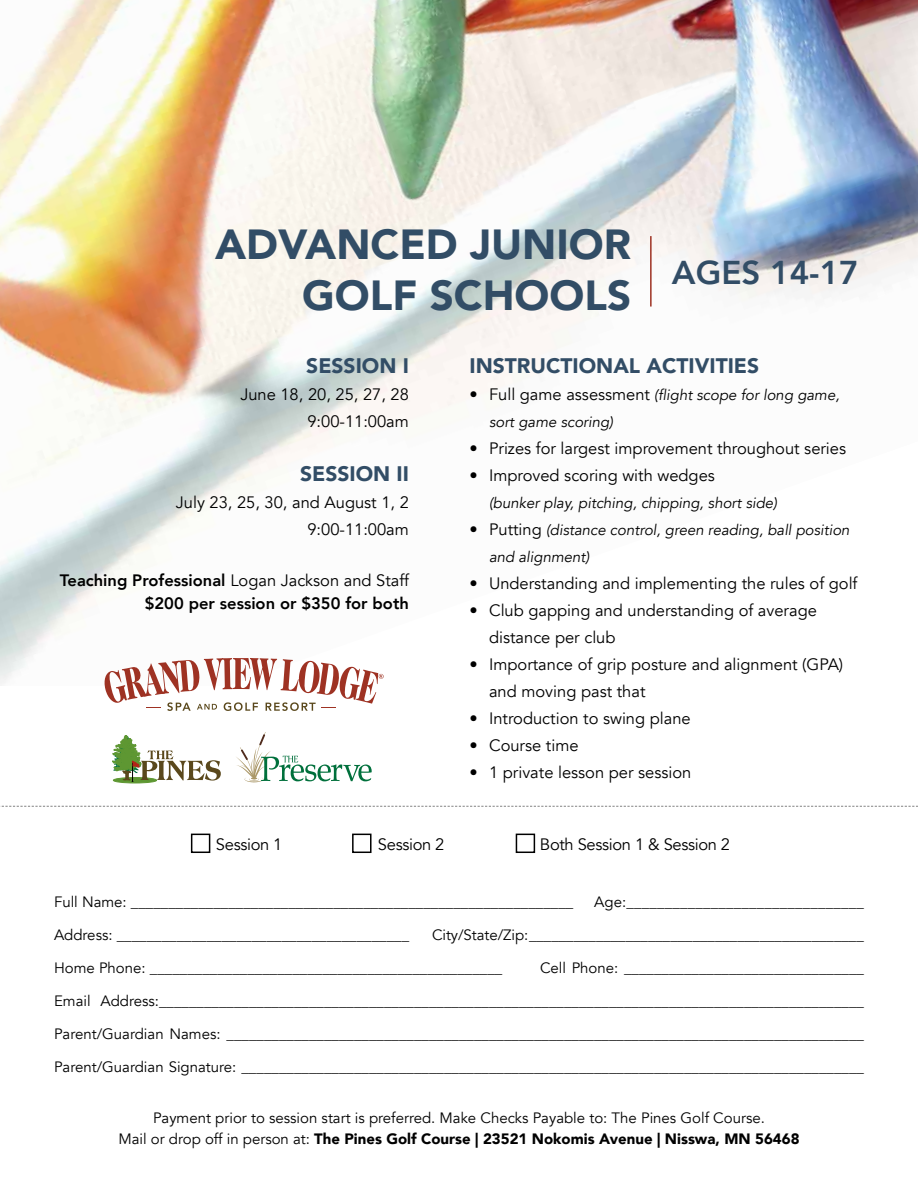
<style>
.page{position:relative;width:918px;height:1188px;background:#fff}
.page>*{position:absolute;margin:0;border:0;box-sizing:border-box;transform-origin:0 0}
.t1{font:900 42px/50.4px "Avenir";color:#324d66;text-align:right}
.t2{font:800 33px "Avenir";color:#324d66}
.t3{font:900 21px "Avenir";color:#324d66}
.t4{font:16.5px/27px "Avenir";color:#000}
.t5{font:800 16.5px/22.5px "Avenir";color:#000;text-align:right}
.t6{font:16.5px "Avenir";letter-spacing:-.02em;color:#000}
.t7{font:15px/21px "Avenir";color:#000;text-align:center}
.t8{font:italic 15px/27px "Avenir";color:#000}
.s1{font-weight:400}
.s2{font-style:normal;font-size:16.5px}
.s3{font-weight:900}
</style>
<div class="page">
<img style="left:0;top:0;width:918px;height:686px">
<div style="left:191px;top:834px;width:19px;height:19px;border:2px solid #000"></div>
<div style="left:352px;top:834px;width:20px;height:19px;border:2px solid #000"></div>
<div style="left:516px;top:834px;width:19px;height:19px;border:2px solid #000"></div>
<svg style="left:0;top:806px;width:918px;height:1px"></svg>
<svg style="left:105px;top:658px;width:279px;height:53px"></svg>
<svg style="left:236px;top:732px;width:136px;height:50px"></svg>
<svg style="left:112px;top:735px;width:109px;height:48px"></svg>
<hr style="left:650px;top:236px;width:2px;height:71px;background:#9e3223">
<h1 class="t1" style="left:215px;top:218px;width:418px">ADVANCED JUNIOR<br>GOLF SCHOOLS</h1>
<h2 class="t2" style="left:672px;top:247px;width:188px">AGES 14-17</h2>
<h3 class="t3" style="left:306px;top:348px;width:104px">SESSION I</h3>
<p class="t4" style="left:240px;top:381px;width:170px;text-align:right">June 18, 20, 25, 27, 28<br>9:00-11:00am</p>
<h3 class="t3" style="left:300px;top:456px;width:110px">SESSION II</h3>
<p class="t4" style="left:176px;top:489px;width:234px;text-align:right">July 23, 25, 30, and August 1, 2<br>9:00-11:00am</p>
<p class="t5" style="left:60px;top:569px;width:351px">Teaching Professional <span class="s1">Logan Jackson and Staff </span>$200 per session or $350 for both</p>
<h3 class="t3" style="left:470px;top:348px;width:291px">INSTRUCTIONAL ACTIVITIES</h3>
<p class="t8" style="left:489px;top:382px;width:352px;text-indent:-20px"><span class="s2">• Full game assessment</span> (flight scope for long game, sort game scoring)</p>
<p class="t4" style="left:470px;top:435px;width:378px">• Prizes for largest improvement throughout series</p>
<p class="t4" style="left:470px;top:462px;width:247px">• Improved scoring with wedges</p>
<p class="t8" style="left:489px;top:490px;width:290px">(bunker play, pitching, chipping, short side)</p>
<p class="t8" style="left:489px;top:517px;width:362px;text-indent:-20px"><span class="s2">• Putting</span> (distance control, green reading, ball position and alignment)</p>
<p class="t4" style="left:470px;top:570px;width:389px">• Understanding and implementing the rules of golf</p>
<p class="t4" style="left:489px;top:597px;width:329px;text-indent:-20px">• Club gapping and understanding of average distance per club</p>
<p class="t4" style="left:489px;top:651px;width:356px;text-indent:-20px">• Importance of grip posture and alignment (GPA) and moving past that</p>
<p class="t4" style="left:470px;top:705px;width:223px">• Introduction to swing plane</p>
<p class="t4" style="left:470px;top:732px;width:111px">• Course time</p>
<p class="t4" style="left:470px;top:759px;width:223px">• 1 private lesson per session</p>
<p class="t6" style="left:216px;top:835px;width:68px">Session 1</p>
<p class="t6" style="left:378px;top:835px;width:68px">Session 2</p>
<p class="t6" style="left:540px;top:835px;width:192px">Both Session 1 &amp; Session 2</p>
<p class="t7" style="left:54px;top:892px;width:521px">Full Name: ___________________________________________________________</p>
<p class="t7" style="left:594px;top:892px;width:271px">Age:_______________________________</p>
<p class="t7" style="left:54px;top:925px;width:357px">Address: _______________________________________</p>
<p class="t7" style="left:432px;top:925px;width:433px">City/State/Zip: _____________________________________________</p>
<p class="t7" style="left:54px;top:958px;width:450px">Home Phone: _______________________________________________</p>
<p class="t7" style="left:540px;top:958px;width:325px">Cell Phone: ________________________________</p>
<p class="t7" style="left:54px;top:991px;width:811px">Email Address:______________________________________________________________________________________________</p>
<p class="t7" style="left:54px;top:1024px;width:811px">Parent/Guardian Names: _____________________________________________________________________________________</p>
<p class="t7" style="left:54px;top:1057px;width:811px">Parent/Guardian Signature: ___________________________________________________________________________________</p>
<p class="t7" style="left:118px;top:1108px;width:683px">Payment prior to session start is preferred. Make Checks Payable to: The Pines Golf Course.<br>Mail or drop off in person at: <span class="s3">The Pines Golf Course | 23521 Nokomis Avenue | Nisswa, MN 56468</span></p>
</div>
